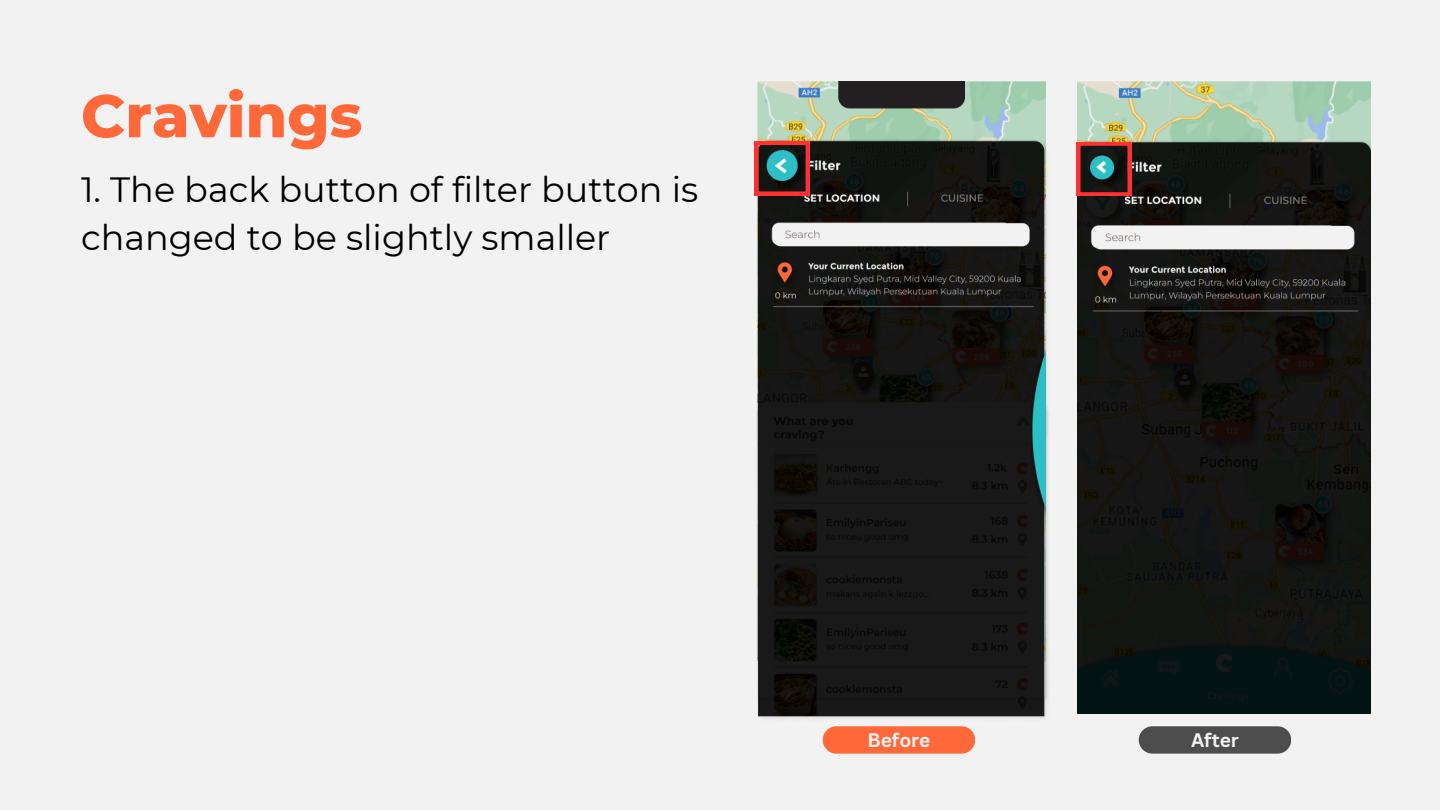
<style>
.page{position:relative;width:1440px;height:810px;background:#f2f2f2}
.page>*{position:absolute;margin:0;border:0;box-sizing:border-box;transform-origin:0 0}
.t1{font:800 60px "Montserrat";color:#ff6839}
.t2{font:35px/48.8px "Montserrat";color:#000}
.t3{font:700 19.1px "Canva Sans";color:#f2f2f2}
</style>
<div class="page">
<img style="left:755px;top:81px;width:294px;height:638px">
<svg style="left:755px;top:141px;width:54px;height:54px;background:#594848"></svg>
<img style="left:1078px;top:81px;width:292px;height:632px">
<svg style="left:1077px;top:142px;width:54px;height:54px;background:#563636"></svg>
<svg style="left:823px;top:726px;width:152px;height:28px;background:#fe7043"></svg>
<svg style="left:1139px;top:726px;width:152px;height:28px;background:#565657"></svg>
<p class="t1" style="left:81px;top:79px;width:283px">Cravings</p>
<p class="t2" style="left:81px;top:165px;width:619px">1. The back button of filter button is changed to be slightly smaller</p>
<p class="t3" style="left:867px;top:726px;width:65px">Before</p>
<p class="t3" style="left:1191px;top:726px;width:49px">After</p>
</div>
